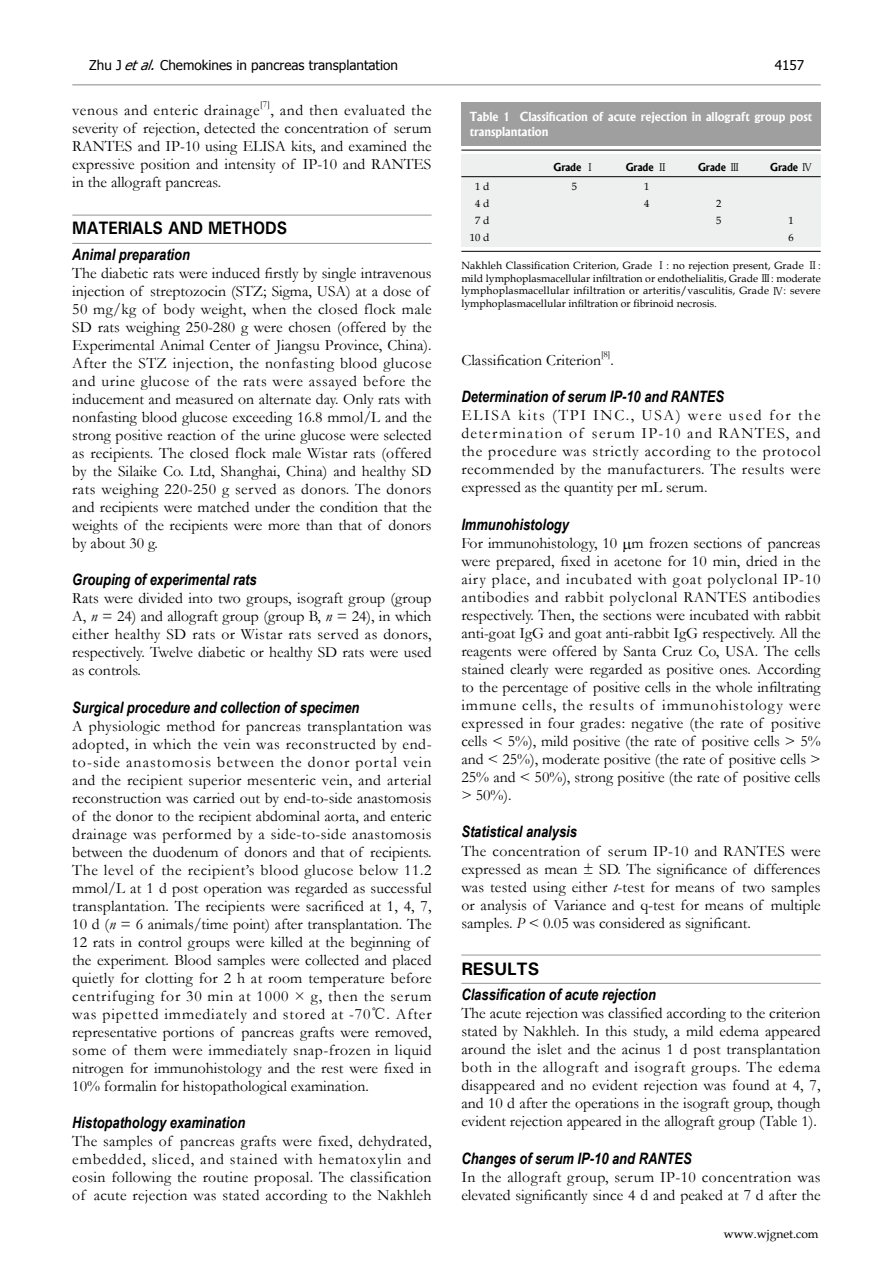
<style>
.page{position:relative;width:893px;height:1263px;background:#fff}
.page>*{position:absolute;margin:0;border:0;box-sizing:border-box;transform-origin:0 0}
.t1{font:700 18px "Univers";letter-spacing:-.01em;color:#000;scale:.9 1}
.t2{font:700 18px "Univers";letter-spacing:-.01em;color:#000}
.t3{font:15.75px/18px "Garamond";color:#000;text-align:justify}
.t4{font:italic 700 15.75px "Arial Narrow";color:#000}
.t5{font:15.75px "Garamond";letter-spacing:.035em;color:#000}
.t6{font:13.5px "Tahoma";color:#000}
.t7{font:700 12px/15px "Albertus";color:#fff}
.t8{font:12px "Book Antiqua";color:#000}
.t9{font:10.5px/12.6px "Book Antiqua";color:#000;text-align:justify}
.t10{font:700 10.5px "Albertus";color:#000}
.t11{font:9.15px "Garamond";color:#000}
.s1{font-style:italic}
.s2{font-family:"Sim Sun"}
.s3{font-family:"Koz Min Pro";font-weight:400}
.s4{font-family:"Koz Min Pro"}
</style>
<div class="page">
<hr style="left:72px;top:85px;width:749px;height:1px;background:#898989">
<div style="left:461px;top:102px;width:360px;height:44px;background:#9f9fa0"></div>
<div style="left:461px;top:154px;width:360px;height:93px;background:#eeefef"></div>
<hr style="left:461px;top:150px;width:360px;height:1px;background:#000">
<hr style="left:461px;top:176px;width:360px;height:1px;background:#000">
<hr style="left:461px;top:251px;width:360px;height:1px;background:#000">
<hr style="left:72px;top:215px;width:360px;height:1px;background:#949495">
<hr style="left:72px;top:243px;width:360px;height:1px;background:#949495">
<hr style="left:461px;top:955px;width:360px;height:1px;background:#949495">
<hr style="left:461px;top:983px;width:360px;height:1px;background:#949495">
<p class="t6" style="left:89px;top:56px;width:310px">Zhu J <span class="s1">etal.</span>Chemokines in pancreas transplantation</p>
<p class="t6" style="left:775px;top:56px;width:31px">4157</p>
<p class="t5" style="left:72px;top:99px;width:189px">venous and enteric drainage</p>
<p class="t11" style="left:260px;top:98px;width:11px">[7]</p>
<p class="t3" style="left:72px;top:101px;width:361px;text-indent:198px">, and then evaluated the severity of rejection, detected the concentration of serum RANTES and IP-10 using ELISA kits, and examined the expressive position and intensity of IP-10 and RANTES in the allograft pancreas.</p>
<p class="t1" style="left:72px;top:217px;width:240px">MATERIALS AND METHODS</p>
<p class="t4" style="left:72px;top:242px;width:119px">Animal preparation</p>
<p class="t3" style="left:72px;top:263px;width:361px;text-align:left">The diabetic rats were induced firstly by single intravenous injection of streptozocin (STZ; Sigma, USA) at a dose of 50 mg/kg of body weight, when the closed flock male SD rats weighing 250-280 g were chosen (offered by the Experimental Animal Center of Jiangsu Province, China).<br>After the STZ injection, the nonfasting blood glucose and urine glucose of the rats were assayed before the inducement and measured on alternate day. Only rats with nonfasting blood glucose exceeding 16.8 mmol/L and the strong positive reaction of the urine glucose were selected as recipients. The closed flock male Wistar rats (offered by the Silaike Co. Ltd, Shanghai, China) and healthy SD rats weighing 220-250 g served as donors. The donors and recipients were matched under the condition that the weights of the recipients were more than that of donors by about 30 g.</p>
<p class="t4" style="left:72px;top:568px;width:186px">Grouping of experimental rats</p>
<p class="t3" style="left:72px;top:589px;width:361px">Rats were divided into two groups, isograft group (group A, <span class="s1">n</span> = 24) and allograft group (group B, <span class="s1">n</span> = 24), in which either healthy SD rats or Wistar rats served as donors, respectively. Twelve diabetic or healthy SD rats were used as controls.</p>
<p class="t4" style="left:72px;top:695px;width:289px">Surgical procedure and collection of specimen</p>
<p class="t3" style="left:72px;top:716px;width:361px;text-align:left">A physiologic method for pancreas transplantation was adopted, in which the vein was reconstructed by end&shy;to-side anastomosis between the donor portal vein and the recipient superior mesenteric vein, and arterial reconstruction was carried out by end-to-side anastomosis of the donor to the recipient abdominal aorta, and enteric drainage was performed by a side-to-side anastomosis between the duodenum of donors and that of recipients.<br>The level of the recipient’s blood glucose below 11.2 mmol/L at 1 d post operation was regarded as successful transplantation. The recipients were sacrificed at 1, 4, 7, 10 d (<span class="s1">n</span> = 6 animals/time point) after transplantation. The 12 rats in control groups were killed at the beginning of the experiment. Blood samples were collected and placed quietly for clotting for 2 h at room temperature before centrifuging for 30 min at 1000 × g, then the serum was pipetted immediately and stored at -70<span class="s2">℃</span>. After representative portions of pancreas grafts were removed, some of them were immediately snap-frozen in liquid nitrogen for immunohistology and the rest were fixed in 10% formalin for histopathological examination.</p>
<p class="t4" style="left:72px;top:1111px;width:174px">Histopathology examination</p>
<p class="t3" style="left:72px;top:1132px;width:361px">The samples of pancreas grafts were fixed, dehydrated, embedded, sliced, and stained with hematoxylin and eosin following the routine proposal. The classification of acute rejection was stated according to the Nakhleh</p>
<p class="t7" style="left:470px;top:109px;width:344px">Table 1 Classification of acute rejection in allograft group post transplantation</p>
<p class="t10" style="left:553px;top:161px;width:43px">Grade <span class="s3">Ⅰ</span></p>
<p class="t10" style="left:626px;top:161px;width:43px">Grade <span class="s3">Ⅱ</span></p>
<p class="t10" style="left:698px;top:161px;width:43px">Grade <span class="s3">Ⅲ</span></p>
<p class="t10" style="left:770px;top:161px;width:43px">Grade <span class="s3">Ⅳ</span></p>
<p class="t9" style="left:475px;top:180px;width:16px">1 d</p>
<p class="t9" style="left:572px;top:180px;width:7px">5</p>
<p class="t9" style="left:644px;top:180px;width:7px">1</p>
<p class="t9" style="left:475px;top:197px;width:16px">4 d</p>
<p class="t9" style="left:644px;top:197px;width:7px">4</p>
<p class="t9" style="left:716px;top:197px;width:7px">2</p>
<p class="t9" style="left:475px;top:214px;width:16px">7 d</p>
<p class="t9" style="left:716px;top:214px;width:7px">5</p>
<p class="t9" style="left:789px;top:214px;width:7px">1</p>
<p class="t9" style="left:470px;top:231px;width:21px">10 d</p>
<p class="t9" style="left:789px;top:231px;width:7px">6</p>
<p class="t9" style="left:461px;top:259px;width:361px">Nakhleh Classification Criterion, Grade <span class="s4">Ⅰ</span>: no rejection present, Grade <span class="s4">Ⅱ</span>: mild lymphoplasmacellular infiltration or endothelialitis, Grade <span class="s4">Ⅲ</span>: moderate lymphoplasmacellular infiltration or arteritis/vasculitis, Grade <span class="s4">Ⅳ</span>: severe lymphoplasmacellular infiltration or fibrinoid necrosis.</p>
<p class="t3" style="left:461px;top:351px;width:141px">Classification Criterion</p>
<p class="t11" style="left:601px;top:348px;width:11px">[8]</p>
<p class="t3" style="left:610px;top:351px;width:5px">.</p>
<p class="t4" style="left:461px;top:385px;width:264px">Determination of serum IP-10 and RANTES</p>
<p class="t3" style="left:461px;top:406px;width:361px">ELISA kits (TPI INC., USA) were used for the determination of serum IP-10 and RANTES, and the procedure was strictly according to the protocol recommended by the manufacturers. The results were expressed as the quantity per mL serum.</p>
<p class="t4" style="left:461px;top:512px;width:109px">Immunohistology</p>
<p class="t3" style="left:461px;top:534px;width:361px">For immunohistology, 10 m frozen sections of pancreas were prepared, fixed in acetone for 10 min, dried in the airy place, and incubated with goat polyclonal IP-10 antibodies and rabbit polyclonal RANTES antibodies respectively. Then, the sections were incubated with rabbit anti-goat IgG and goat anti-rabbit IgG respectively. All the reagents were offered by Santa Cruz Co, USA. The cells stained clearly were regarded as positive ones. According to the percentage of positive cells in the whole infiltrating immune cells, the results of immunohistology were expressed in four grades: negative (the rate of positive cells &lt; 5%), mild positive (the rate of positive cells &gt; 5% and &lt; 25%), moderate positive (the rate of positive cells &gt; 25% and &lt; 50%), strong positive (the rate of positive cells &gt; 50%).</p>
<p class="t4" style="left:461px;top:820px;width:117px">Statistical analysis</p>
<p class="t3" style="left:461px;top:841px;width:361px">The concentration of serum IP-10 and RANTES were expressed as mean ± SD. The significance of differences was tested using either <span class="s1">t</span>-test for means of two samples or analysis of Variance and q-test for means of multiple samples. <span class="s1">P</span> &lt; 0.05 was considered as significant.</p>
<p class="t2" style="left:461px;top:957px;width:79px">RESULTS</p>
<p class="t4" style="left:461px;top:983px;width:196px">Classification of acute rejection</p>
<p class="t3" style="left:461px;top:1004px;width:361px">The acute rejection was classified according to the criterion stated by Nakhleh. In this study, a mild edema appeared around the islet and the acinus 1 d post transplantation both in the allograft and isograft groups. The edema disappeared and no evident rejection was found at 4, 7, and 10 d after the operations in the isograft group, though evident rejection appeared in the allograft group (Table 1).</p>
<p class="t4" style="left:461px;top:1146px;width:232px">Changes of serum IP-10 and RANTES</p>
<p class="t3" style="left:461px;top:1167px;width:361px">In the allograft group, serum IP-10 concentration was elevated significantly since 4 d and peaked at 7 d after the</p>
<p class="t8" style="left:724px;top:1225px;width:96px">www.wjgnet.com</p>
</div>
